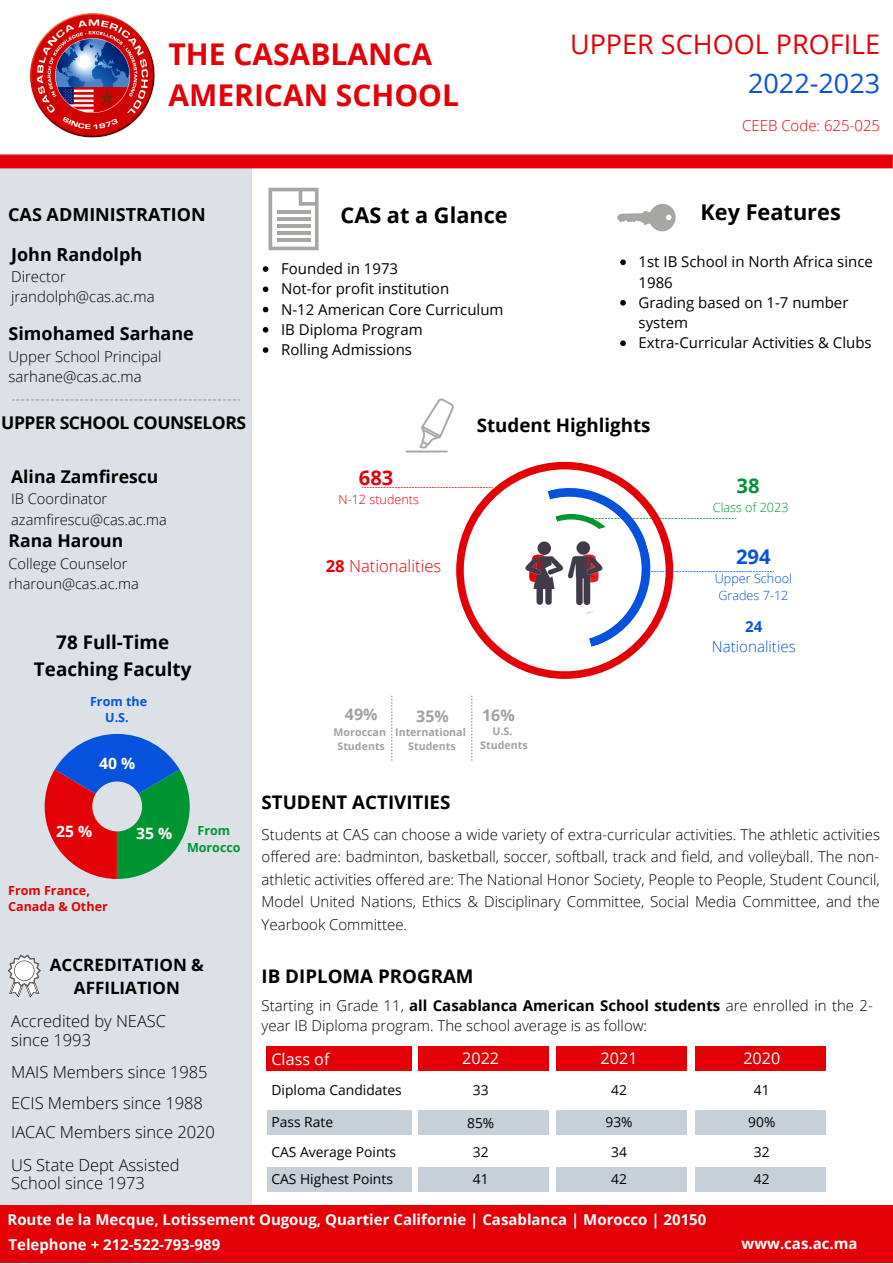
<style>
.page{position:relative;width:893px;height:1264px;background:#fff}
.page>*{position:absolute;margin:0;border:0;box-sizing:border-box;transform-origin:0 0}
.t1{font:700 30px/41.5px "Open Sans";color:#e30107}
.t2{font:27px "Open Sans";color:#e30107}
.t3{font:27px "Open Sans";color:#0652dd}
.t4{font:700 21.75px "Open Sans";color:#000}
.t5{font:700 20.25px "Open Sans";color:#0652dd}
.t6{font:700 20.25px "Open Sans";color:#e30107}
.t7{font:700 20.25px "Open Sans";color:#009432}
.t8{font:700 18.9px/26.2px "Open Sans";color:#000;text-align:center}
.t9{font:700 18.75px "Open Sans";color:#000}
.t10{font:700 18px "Open Sans";color:#000}
.t11{font:700 17.55px "Open Sans";color:#000}
.t12{font:700 17.55px "Open Sans";letter-spacing:-.025em;color:#000}
.t13{font:700 17.1px/23.7px "Open Sans";color:#000;text-align:center}
.t14{font:300 16.65px "Open Sans";color:#e30107}
.t15{font:300 16.5px/18px "Open Sans";color:#000}
.t16{font:16.2px "Open Sans";color:#fff}
.t17{font:700 15.9px "Open Sans";color:#a3a2a0}
.t18{font:700 15.75px "Open Sans";color:#fff}
.t19{font:300 15.15px "Open Sans";color:#0652dd}
.t20{font:700 15.15px "Open Sans";color:#0652dd}
.t21{font:300 15px/22.5px "Open Sans";color:#000}
.t22{font:15px/20.2px "Open Sans";color:#000}
.t23{font:700 15px/24.5px "Open Sans";color:#fff}
.t24{font:300 15px "Open Sans";color:#e30107}
.t25{font:300 14.55px/20.2px "Open Sans";color:#000}
.t26{font:13.8px/29.2px "Open Sans";color:#000;text-align:center}
.t27{font:700 12.6px/16.5px "Open Sans";color:#e30107}
.t28{font:300 12.6px/17.1px "Open Sans";color:#0652dd}
.t29{font:300 12.6px "Open Sans";color:#e30107}
.t30{font:300 12.6px "Open Sans";color:#009432}
.t31{font:700 12.6px/16.5px "Open Sans";color:#0652dd;text-align:center}
.t32{font:700 12.6px/16.5px "Open Sans";color:#009432;text-align:center}
.t33{font:700 10.65px/14px "Open Sans";color:#a3a2a0;text-align:center}
.s1{font-weight:700}
</style>
<div class="page">
<div style="left:0;top:155px;width:252px;height:1056px;background:#dbe1e6"></div>
<svg style="left:0;top:154px;width:892px;height:14px;background:#e40a10"></svg>
<img style="left:30px;top:13px;width:125px;height:124px">
<svg style="left:8px;top:954px;width:33px;height:43px"></svg>
<svg style="left:617px;top:204px;width:58px;height:27px"></svg>
<svg style="left:268px;top:188px;width:50px;height:62px"></svg>
<hr style="left:277px;top:210px;width:33px;height:4px;background:#a7a6a4">
<hr style="left:277px;top:217px;width:33px;height:4px;background:#a7a6a4">
<hr style="left:277px;top:224px;width:33px;height:4px;background:#a7a6a4">
<hr style="left:277px;top:231px;width:33px;height:4px;background:#a7a6a4">
<hr style="left:277px;top:238px;width:33px;height:4px;background:#a7a6a4">
<div style="left:0;top:1204px;width:892px;height:58px;background:#e30107"></div>
<svg style="left:12px;top:399px;width:228px;height:1px"></svg>
<svg style="left:45px;top:734px;width:145px;height:145px"></svg>
<svg style="left:620px;top:259px;width:5px;height:6px"></svg>
<svg style="left:620px;top:300px;width:5px;height:5px"></svg>
<svg style="left:620px;top:340px;width:5px;height:6px"></svg>
<svg style="left:419px;top:398px;width:35px;height:50px"></svg>
<hr style="left:405px;top:450px;width:42px;height:2px;background:#a7a6a4">
<svg style="left:456px;top:462px;width:186px;height:217px"></svg>
<svg style="left:361px;top:487px;width:131px;height:1px"></svg>
<svg style="left:524px;top:479px;width:250px;height:168px"></svg>
<svg style="left:391px;top:695px;width:1px;height:65px"></svg>
<svg style="left:471px;top:695px;width:1px;height:65px"></svg>
<svg style="left:263px;top:266px;width:5px;height:6px"></svg>
<svg style="left:263px;top:286px;width:5px;height:6px"></svg>
<svg style="left:263px;top:307px;width:5px;height:5px"></svg>
<svg style="left:263px;top:327px;width:5px;height:5px"></svg>
<svg style="left:263px;top:347px;width:5px;height:6px"></svg>
<div style="left:266px;top:1046px;width:145px;height:24px;background:#e30107"></div>
<div style="left:266px;top:1110px;width:145px;height:25px;background:#c7d0d8"></div>
<div style="left:418px;top:1046px;width:131px;height:24px;background:#e30107"></div>
<div style="left:418px;top:1110px;width:131px;height:25px;background:#c7d0d8"></div>
<div style="left:556px;top:1046px;width:130px;height:24px;background:#e30107"></div>
<div style="left:556px;top:1110px;width:130px;height:25px;background:#c7d0d8"></div>
<div style="left:694px;top:1046px;width:131px;height:24px;background:#e30107"></div>
<div style="left:694px;top:1110px;width:131px;height:25px;background:#c7d0d8"></div>
<div style="left:266px;top:1166px;width:145px;height:25px;background:#c7d0d8"></div>
<div style="left:418px;top:1166px;width:131px;height:25px;background:#c7d0d8"></div>
<div style="left:556px;top:1166px;width:130px;height:25px;background:#c7d0d8"></div>
<div style="left:694px;top:1166px;width:131px;height:25px;background:#c7d0d8"></div>
<h1 class="t1" style="left:168px;top:32px;width:292px">THE CASABLANCA<br>AMERICAN SCHOOL</h1>
<h2 class="t2" style="left:570px;top:25px;width:311px">UPPER SCHOOL PROFILE</h2>
<h2 class="t3" style="left:748px;top:64px;width:134px">2022-2023</h2>
<p class="t24" style="left:742px;top:115px;width:139px">CEEB Code: 625-025</p>
<p class="t10" style="left:8px;top:202px;width:199px">CAS ADMINISTRATION</p>
<p class="t10" style="left:11px;top:241px;width:133px">John Randolph</p>
<p class="t21" style="left:11px;top:266px;width:145px;line-height:20.2px">Director jrandolph@cas.ac.ma</p>
<p class="t10" style="left:8px;top:321px;width:187px">Simohamed Sarhane</p>
<p class="t21" style="left:8px;top:346px;width:155px;line-height:20.2px">Upper School Principal sarhane@cas.ac.ma</p>
<p class="t12" style="left:1px;top:410px;width:246px">UPPER SCHOOL COUNSELORS</p>
<p class="t11" style="left:11px;top:464px;width:149px">Alina Zamfirescu</p>
<p class="t25" style="left:11px;top:488px;width:157px">IB Coordinator azamfirescu@cas.ac.ma</p>
<p class="t11" style="left:8px;top:528px;width:116px">Rana Haroun</p>
<p class="t25" style="left:8px;top:553px;width:132px">College Counselor rharoun@cas.ac.ma</p>
<p class="t8" style="left:34px;top:629px;width:159px">78 Full-Time<br>Teaching Faculty</p>
<p class="t31" style="left:90px;top:692px;width:59px">From the<br>U.S.</p>
<p class="t18" style="left:99px;top:752px;width:38px">40 %</p>
<p class="t18" style="left:56px;top:820px;width:38px">25 %</p>
<p class="t27" style="left:8px;top:881px;width:101px">From France,<br>Canada &amp; Other</p>
<p class="t18" style="left:136px;top:822px;width:38px">35 %</p>
<p class="t32" style="left:187px;top:822px;width:55px">From<br>Morocco</p>
<p class="t13" style="left:50px;top:952px;width:156px">ACCREDITATION &amp;<br>AFFILIATION</p>
<p class="t15" style="left:11px;top:1011px;width:156px;line-height:19px">Accredited by NEASC since 1993</p>
<p class="t15" style="left:11px;top:1056px;width:198px;line-height:31.2px">MAIS Members since 1985<br>ECIS Members since 1988</p>
<p class="t15" style="left:11px;top:1122px;width:205px">IACAC Members since 2020</p>
<p class="t15" style="left:11px;top:1155px;width:170px">US State Dept Assisted<br>School since 1973</p>
<h3 class="t4" style="left:340px;top:199px;width:169px">CAS at a Glance</h3>
<h3 class="t4" style="left:700px;top:197px;width:142px">Key Features</h3>
<p class="t22" style="left:281px;top:258px;width:224px">Founded in 1973<br>Not-for profit institution<br>N-12 American Core Curriculum<br>IB Diploma Program<br>Rolling Admissions</p>
<p class="t22" style="left:638px;top:251px;width:236px">1st IB School in North Africa since<br>1986<br>Grading based on 1-7 number system<br>Extra-Curricular Activities &amp; Clubs</p>
<h3 class="t6" style="left:359px;top:464px;width:36px">683</h3>
<p class="t29" style="left:338px;top:491px;width:82px">N-12 students</p>
<p class="t14" style="left:326px;top:554px;width:117px"><span class="s1">28</span> Nationalities</p>
<p class="t9" style="left:476px;top:412px;width:175px">Student Highlights</p>
<p class="t17" style="left:345px;top:703px;width:34px">49%</p>
<p class="t33" style="left:333px;top:724px;width:54px">Moroccan<br>Students</p>
<p class="t17" style="left:416px;top:705px;width:34px">35%</p>
<p class="t33" style="left:395px;top:724px;width:72px">International<br>Students</p>
<p class="t17" style="left:482px;top:704px;width:34px">16%</p>
<p class="t33" style="left:480px;top:724px;width:49px">U.S.<br>Students</p>
<p class="t9" style="left:261px;top:789px;width:190px">STUDENT ACTIVITIES</p>
<h3 class="t7" style="left:736px;top:471px;width:25px">38</h3>
<p class="t30" style="left:712px;top:498px;width:77px">Class of 2023</p>
<h3 class="t5" style="left:736px;top:542px;width:36px">294</h3>
<p class="t28" style="left:714px;top:569px;width:79px">Upper School<br>Grades 7-12</p>
<p class="t20" style="left:745px;top:615px;width:19px">24</p>
<p class="t19" style="left:711px;top:635px;width:85px">Nationalities</p>
<p class="t21" style="left:261px;top:822px;width:620px;text-align:justify">Students at CAS can choose a wide variety of extra-curricular activities. The athletic activities offered are: badminton, basketball, soccer, softball, track and field, and volleyball. The non&shy;athletic activities offered are: The National Honor Society, People to People, Student Council, Model United Nations, Ethics &amp; Disciplinary Committee, Social Media Committee, and the Yearbook Committee.</p>
<p class="t9" style="left:261px;top:963px;width:213px">IB DIPLOMA PROGRAM</p>
<p class="t21" style="left:261px;top:994px;width:612px;line-height:20.2px">Starting in Grade 11, <span class="s1">all Casablanca American School students</span> are enrolled in the 2- year IB Diploma program. The school average is as follow:</p>
<p class="t16" style="left:271px;top:1047px;width:60px">Class of</p>
<p class="t16" style="left:600px;top:1046px;width:38px">2021</p>
<p class="t16" style="left:743px;top:1046px;width:38px">2020</p>
<p class="t26" style="left:271px;top:1074px;width:132px">Diploma Candidates</p>
<p class="t26" style="left:611px;top:1074px;width:17px">42</p>
<p class="t26" style="left:271px;top:1107px;width:63px">Pass Rate</p>
<p class="t16" style="left:462px;top:1046px;width:38px">2022</p>
<p class="t26" style="left:473px;top:1075px;width:17px">33</p>
<p class="t26" style="left:467px;top:1107px;width:29px">85%<br>32</p>
<p class="t26" style="left:473px;top:1164px;width:17px">41</p>
<p class="t26" style="left:754px;top:1074px;width:17px">41</p>
<p class="t26" style="left:605px;top:1107px;width:29px">93%</p>
<p class="t26" style="left:748px;top:1107px;width:29px">90%</p>
<p class="t26" style="left:271px;top:1136px;width:126px">CAS Average Points</p>
<p class="t26" style="left:611px;top:1136px;width:17px">34</p>
<p class="t26" style="left:754px;top:1136px;width:17px">32</p>
<p class="t26" style="left:271px;top:1163px;width:123px">CAS Highest Points</p>
<p class="t26" style="left:611px;top:1163px;width:17px">42</p>
<p class="t26" style="left:754px;top:1163px;width:17px">42</p>
<p class="t23" style="left:7px;top:1207px;width:700px">Route de la Mecque, Lotissement Ougoug, Quartier Californie | Casablanca | Morocco | 20150<br>Telephone + 212-522-793-989</p>
<p class="t23" style="left:741px;top:1230px;width:117px">www.cas.ac.ma</p>
</div>
